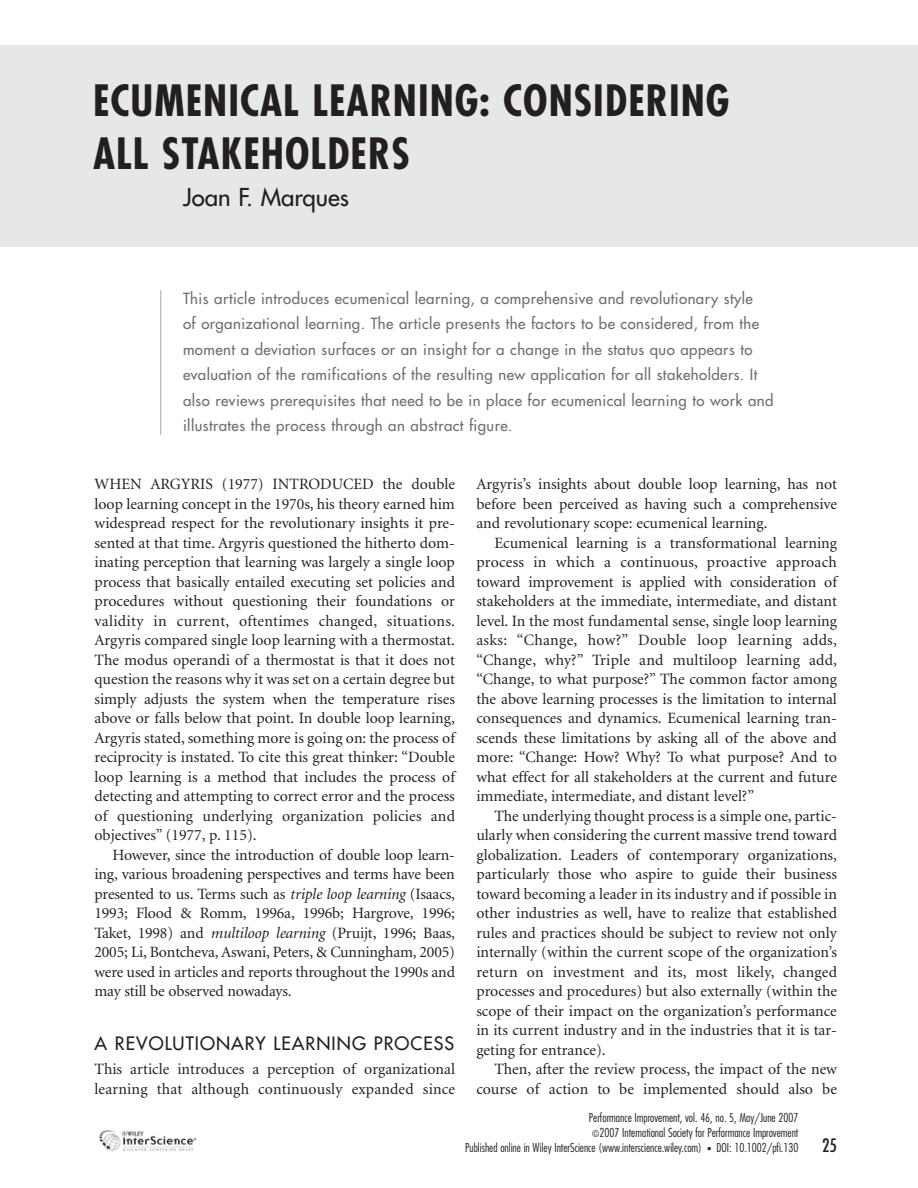
<style>
.page{position:relative;width:918px;height:1188px;background:#fff}
.page>*{position:absolute;margin:0;border:0;box-sizing:border-box;transform-origin:0 0}
.t1{font:700 condensed 42px/52.5px "Futura";letter-spacing:.025em;color:#231f20}
.t2{font:24px "Futura";color:#231f20}
.t3{font:18px "Futura";letter-spacing:.06em;color:#231f20}
.t4{font:condensed 18px "Futura";color:#231f20}
.t5{font:15.75px/19.5px "Minion";color:#231f20;text-align:justify}
.t6{font:15px/25.5px "Futura";letter-spacing:.03em;color:#6c6e70}
.t7{font:300 condensed 12px/15px "Futura";color:#231f20;text-align:right}
.s1{font-style:italic}
.s2{font-size:9px}
</style>
<div class="page">
<img style="left:99px;top:1130px;width:98px;height:21px">
<div style="left:0;top:45px;width:918px;height:202px;background:#e7e7e8"></div>
<hr style="left:160px;top:290px;width:1px;height:145px;background:#a7a9ac">
<h1 class="t1" style="left:93px;top:78px;width:638px">ECUMENICAL LEARNING: CONSIDERING<br>ALL STAKEHOLDERS</h1>
<h2 class="t2" style="left:183px;top:186px;width:168px">Joan F. Marques</h2>
<p class="t6" style="left:183px;top:287px;width:592px">This article introduces ecumenical learning, a comprehensive and revolutionary style<br>of organizational learning. The article presents the factors to be considered, from the moment a deviation surfaces or an insight for a change in the status quo appears to evaluation of the ramifications of the resulting new application for all stakeholders. It also reviews prerequisites that need to be in place for ecumenical learning to work and illustrates the process through an abstract figure.</p>
<p class="t5" style="left:94px;top:476px;width:362px">WHEN ARGYRIS (1977) INTRODUCED the double loop learning concept in the 1970s, his theory earned him widespread respect for the revolutionary insights it pre&shy;sented at that time. Argyris questioned the hitherto dom&shy;inating perception that learning was largely a single loop process that basically entailed executing set policies and procedures without questioning their foundations or validity in current, oftentimes changed, situations.<br>Argyris compared single loop learning with a thermostat.<br>The modus operandi of a thermostat is that it does not question the reasons why it was set on a certain degree but simply adjusts the system when the temperature rises above or falls below that point. In double loop learning, Argyris stated, something more is going on: the process of reciprocity is instated. To cite this great thinker: “Double loop learning is a method that includes the process of detecting and attempting to correct error and the process of questioning underlying organization policies and objectives” (1977, p. 115).</p>
<p class="t5" style="left:94px;top:846px;width:362px;text-indent:18px">However, since the introduction of double loop learn&shy;ing, various broadening perspectives and terms have been presented to us. Terms such as <span class="s1">triple loop learning</span> (Isaacs, 1993; Flood &amp; Romm, 1996a, 1996b; Hargrove, 1996; Taket, 1998) and <span class="s1">multiloop learning</span> (Pruijt, 1996; Baas, 2005; Li, Bontcheva, Aswani, Peters, &amp; Cunningham, 2005) were used in articles and reports throughout the 1990s and may still be observed nowadays.</p>
<p class="t3" style="left:94px;top:1034px;width:361px">A REVOLUTIONARY LEARNING PROCESS</p>
<p class="t5" style="left:94px;top:1061px;width:362px">This article introduces a perception of organizational learning that although continuously expanded since</p>
<p class="t5" style="left:476px;top:476px;width:362px">Argyris’s insights about double loop learning, has not before been perceived as having such a comprehensive and revolutionary scope: ecumenical learning.</p>
<p class="t5" style="left:476px;top:534px;width:362px;text-indent:18px">Ecumenical learning is a transformational learning process in which a continuous, proactive approach toward improvement is applied with consideration of stakeholders at the immediate, intermediate, and distant level. In the most fundamental sense, single loop learning asks: “Change, how?” Double loop learning adds, “Change, why?” Triple and multiloop learning add, “Change, to what purpose?” The common factor among the above learning processes is the limitation to internal consequences and dynamics. Ecumenical learning tran&shy;scends these limitations by asking all of the above and more: “Change: How? Why? To what purpose? And to what effect for all stakeholders at the current and future immediate, intermediate, and distant level?”</p>
<p class="t5" style="left:476px;top:807px;width:362px;text-indent:18px">The underlying thought process is a simple one, partic&shy;ularly when considering the current massive trend toward globalization. Leaders of contemporary organizations, particularly those who aspire to guide their business toward becoming a leader in its industry and if possible in other industries as well, have to realize that established rules and practices should be subject to review not only internally (within the current scope of the organization’s return on investment and its, most likely, changed processes and procedures) but also externally (within the scope of their impact on the organization’s performance in its current industry and in the industries that it is tar&shy;geting for entrance).</p>
<p class="t5" style="left:476px;top:1061px;width:362px;text-align:right">Then, after the review process, the impact of the new course of action to be implemented should also be</p>
<p class="t7" style="left:465px;top:1111px;width:335px">Performance Improvement, vol. 46, no. 5, May/June 2007<br><span class="s2">©</span>2007 International Society for Performance Improvement<br>Published online in Wiley InterScience (www.interscience.wiley.com) <span class="s2">•</span> DOI: 10.1002/pfi.130</p>
<p class="t4" style="left:822px;top:1137px;width:16px">25</p>
</div>
